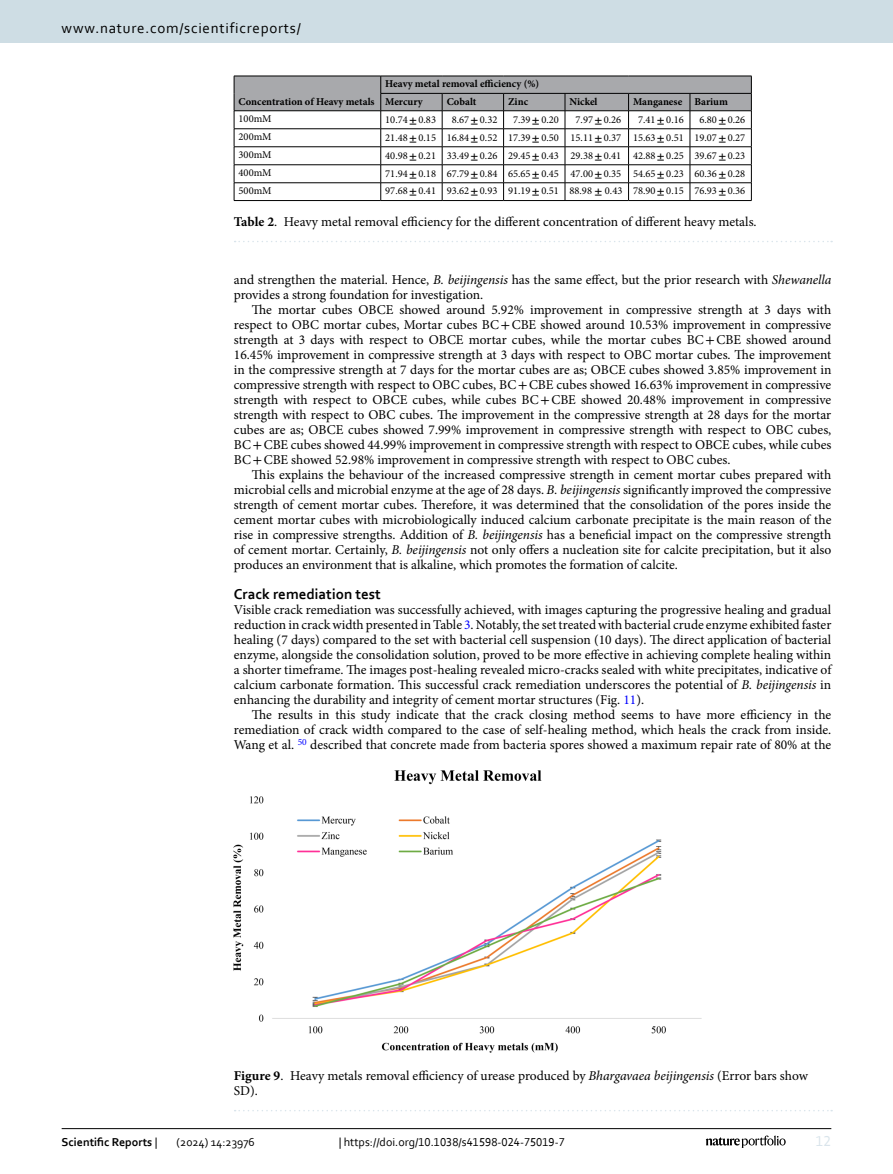
<style>
.page{position:relative;width:893px;height:1174px;background:#fff}
.page>*{position:absolute;margin:0;border:0;box-sizing:border-box;transform-origin:0 0}
.t1{font:15px "Corbel";letter-spacing:.05em;color:#000}
.Head_2{font:700 15px "Corbel";color:#000}
.t2{font:15px "Corbel";color:#d9e4eb}
.Body_Text_Indent{font:13.5px/15px "Minion Pro";color:#000;text-align:justify}
.Body_Text{font:13.5px/15px "Minion Pro";color:#000}
.Figure_Caption{font:13.5px/15px "Minion Pro";color:#000}
.Table_Caption{font:13.5px "Minion Pro";color:#000}
.t3{font:12px "Corbel";color:#000}
.t4{font:700 12px "Corbel";color:#000}
.Table_Body{font:10.5px "Minion Pro";color:#000}
.Table_Head{font:700 10.5px "Minion Pro";color:#000}
.s1{font-family:"STIX";font-weight:700}
.s2{font-weight:700}
.s3{font-style:italic}
.s4{font-family:"STIX"}
.s5{color:#00f}
.s6{font-weight:400}
</style>
<div class="page">
<img style="left:234px;top:771px;width:468px;height:281px">
<svg style="left:235px;top:1110px;width:597px;height:1px"></svg>
<hr style="left:381px;top:200px;width:61px;height:1px;background:#000">
<hr style="left:442px;top:200px;width:62px;height:1px;background:#000">
<hr style="left:504px;top:200px;width:61px;height:1px;background:#000">
<hr style="left:565px;top:200px;width:64px;height:1px;background:#000">
<hr style="left:629px;top:200px;width:61px;height:1px;background:#000">
<svg style="left:234px;top:76px;width:518px;height:124px"></svg>
<hr style="left:690px;top:200px;width:62px;height:1px;background:#000">
<hr style="left:234px;top:200px;width:147px;height:1px;background:#000">
<svg style="left:235px;top:241px;width:597px;height:1px"></svg>
<hr style="left:62px;top:1128px;width:769px;height:1px;background:#000">
<svg style="left:706px;top:1135px;width:80px;height:12px"></svg>
<div style="left:0;top:0;width:893px;height:43px;background:#cedde4"></div>
<p class="t1" style="left:62px;top:18px;width:241px">www.nature.com/scientificreports/</p>
<p class="Table_Head" style="left:239px;top:94px;width:138px">Concentration of Heavy metals</p>
<p class="Table_Head" style="left:385px;top:77px;width:155px">Heavy metal removal efficiency (%)</p>
<p class="Table_Head" style="left:385px;top:94px;width:39px">Mercury</p>
<p class="Table_Head" style="left:447px;top:94px;width:31px">Cobalt</p>
<p class="Table_Head" style="left:508px;top:94px;width:22px">Zinc</p>
<p class="Table_Head" style="left:569px;top:94px;width:30px">Nickel</p>
<p class="Table_Head" style="left:633px;top:94px;width:51px">Manganese</p>
<p class="Table_Head" style="left:694px;top:94px;width:35px">Barium</p>
<p class="Table_Body" style="left:239px;top:112px;width:35px">100mM</p>
<p class="Table_Body" style="left:385px;top:112px;width:52px">10.74<span class="s1">±</span>0.83</p>
<p class="Table_Body" style="left:452px;top:112px;width:47px">8.67<span class="s1">±</span>0.32</p>
<p class="Table_Body" style="left:513px;top:112px;width:47px">7.39<span class="s1">±</span>0.20</p>
<p class="Table_Body" style="left:576px;top:112px;width:47px">7.97<span class="s1">±</span>0.26</p>
<p class="Table_Body" style="left:638px;top:112px;width:47px">7.41<span class="s1">±</span>0.16</p>
<p class="Table_Body" style="left:699px;top:112px;width:47px">6.80<span class="s1">±</span>0.26</p>
<p class="Table_Body" style="left:239px;top:130px;width:35px">200mM</p>
<p class="Table_Body" style="left:385px;top:130px;width:52px">21.48<span class="s1">±</span>0.15</p>
<p class="Table_Body" style="left:447px;top:130px;width:52px">16.84<span class="s1">±</span>0.52</p>
<p class="Table_Body" style="left:508px;top:130px;width:52px">17.39<span class="s1">±</span>0.50</p>
<p class="Table_Body" style="left:571px;top:130px;width:52px">15.11<span class="s1">±</span>0.37</p>
<p class="Table_Body" style="left:633px;top:130px;width:52px">15.63<span class="s1">±</span>0.51</p>
<p class="Table_Body" style="left:694px;top:130px;width:52px">19.07<span class="s1">±</span>0.27</p>
<p class="Table_Body" style="left:239px;top:148px;width:35px">300mM</p>
<p class="Table_Body" style="left:385px;top:148px;width:52px">40.98<span class="s1">±</span>0.21</p>
<p class="Table_Body" style="left:447px;top:148px;width:52px">33.49<span class="s1">±</span>0.26</p>
<p class="Table_Body" style="left:508px;top:148px;width:52px">29.45<span class="s1">±</span>0.43</p>
<p class="Table_Body" style="left:571px;top:148px;width:52px">29.38<span class="s1">±</span>0.41</p>
<p class="Table_Body" style="left:633px;top:148px;width:52px">42.88<span class="s1">±</span>0.25</p>
<p class="Table_Body" style="left:694px;top:148px;width:52px">39.67<span class="s1">±</span>0.23</p>
<p class="Table_Body" style="left:239px;top:166px;width:35px">400mM</p>
<p class="Table_Body" style="left:385px;top:166px;width:52px">71.94<span class="s1">±</span>0.18</p>
<p class="Table_Body" style="left:447px;top:166px;width:52px">67.79<span class="s1">±</span>0.84</p>
<p class="Table_Body" style="left:508px;top:166px;width:52px">65.65<span class="s1">±</span>0.45</p>
<p class="Table_Body" style="left:571px;top:166px;width:52px">47.00<span class="s1">±</span>0.35</p>
<p class="Table_Body" style="left:633px;top:166px;width:52px">54.65<span class="s1">±</span>0.23</p>
<p class="Table_Body" style="left:694px;top:166px;width:52px">60.36<span class="s1">±</span>0.28</p>
<p class="Table_Body" style="left:239px;top:184px;width:35px">500mM</p>
<p class="Table_Body" style="left:385px;top:184px;width:52px">97.68<span class="s1">±</span>0.41</p>
<p class="Table_Body" style="left:447px;top:184px;width:52px">93.62<span class="s1">±</span>0.93</p>
<p class="Table_Body" style="left:508px;top:184px;width:52px">91.19<span class="s1">±</span>0.51</p>
<p class="Table_Body" style="left:569px;top:184px;width:54px">88.98 <span class="s1">±</span> 0.43</p>
<p class="Table_Body" style="left:633px;top:184px;width:52px">78.90<span class="s1">±</span>0.15</p>
<p class="Table_Body" style="left:694px;top:184px;width:52px">76.93<span class="s1">±</span>0.36</p>
<p class="Table_Caption" style="left:234px;top:213px;width:524px"><span class="s2">Table 2</span>. Heavy metal removal efficiency for the different concentration of different heavy metals.</p>
<p class="Body_Text" style="left:234px;top:272px;width:599px">and strengthen the material. Hence, <span class="s3">B. beijingensis</span> has the same effect, but the prior research with <span class="s3">Shewanella </span>provides a strong foundation for investigation.</p>
<p class="Body_Text_Indent" style="left:234px;top:302px;width:599px;text-indent:18px">The mortar cubes OBCE showed around 5.92% improvement in compressive strength at 3 days with respect to OBC mortar cubes, Mortar cubes BC<span class="s4">+</span>CBE showed around 10.53% improvement in compressive strength at 3 days with respect to OBCE mortar cubes, while the mortar cubes BC<span class="s4">+</span>CBE showed around 16.45% improvement in compressive strength at 3 days with respect to OBC mortar cubes. The improvement in the compressive strength at 7 days for the mortar cubes are as; OBCE cubes showed 3.85% improvement in compressive strength with respect to OBC cubes, BC<span class="s4">+</span>CBE cubes showed 16.63% improvement in compressive strength with respect to OBCE cubes, while cubes BC<span class="s4">+</span>CBE showed 20.48% improvement in compressive strength with respect to OBC cubes. The improvement in the compressive strength at 28 days for the mortar cubes are as; OBCE cubes showed 7.99% improvement in compressive strength with respect to OBC cubes, BC<span class="s4">+</span>CBE cubes showed 44.99% improvement in compressive strength with respect to OBCE cubes, while cubes BC<span class="s4">+</span>CBE showed 52.98% improvement in compressive strength with respect to OBC cubes.</p>
<p class="Body_Text_Indent" style="left:234px;top:467px;width:599px;text-indent:18px">This explains the behaviour of the increased compressive strength in cement mortar cubes prepared with microbial cells and microbial enzyme at the age of 28 days. <span class="s3">B. beijingensis</span> significantly improved the compressive strength of cement mortar cubes. Therefore, it was determined that the consolidation of the pores inside the cement mortar cubes with microbiologically induced calcium carbonate precipitate is the main reason of the rise in compressive strengths. Addition of <span class="s3">B. beijingensis</span> has a beneficial impact on the compressive strength of cement mortar. Certainly, <span class="s3">B. beijingensis</span> not only offers a nucleation site for calcite precipitation, but it also produces an environment that is alkaline, which promotes the formation of calcite.</p>
<p class="Head_2" style="left:234px;top:585px;width:148px">Crack remediation test</p>
<p class="Body_Text" style="left:234px;top:602px;width:599px;text-align:justify">Visible crack remediation was successfully achieved, with images capturing the progressive healing and gradual reduction in crack width presented in Table <span class="s5">3</span>. Notably, the set treated with bacterial crude enzyme exhibited faster healing (7 days) compared to the set with bacterial cell suspension (10 days). The direct application of bacterial enzyme, alongside the consolidation solution, proved to be more effective in achieving complete healing within a shorter timeframe. The images post-healing revealed micro-cracks sealed with white precipitates, indicative of calcium carbonate formation. This successful crack remediation underscores the potential of <span class="s3">B. beijingensis</span> in enhancing the durability and integrity of cement mortar structures (Fig. <span class="s5">11</span>).</p>
<p class="Body_Text_Indent" style="left:234px;top:707px;width:599px;text-indent:18px">The results in this study indicate that the crack closing method seems to have more efficiency in the remediation of crack width compared to the case of self-healing method, which heals the crack from inside.<br>Wang et al. <sup>50</sup> described that concrete made from bacteria spores showed a maximum repair rate of 80% at the</p>
<p class="Figure_Caption" style="left:234px;top:1068px;width:576px"><span class="s2">Figure 9</span>. Heavy metals removal efficiency of urease produced by <span class="s3">Bhargavaea beijingensis</span> (Error bars show<br>SD).</p>
<p class="t4" style="left:62px;top:1134px;width:97px">Scientific Reports <span class="s6">|</span></p>
<p class="t3" style="left:177px;top:1134px;width:80px">(2024) 14:23976</p>
<p class="t3" style="left:339px;top:1134px;width:228px">| https://doi.org/10.1038/s41598-024-75019-7</p>
<p class="t2" style="left:816px;top:1132px;width:17px">12</p>
</div>
